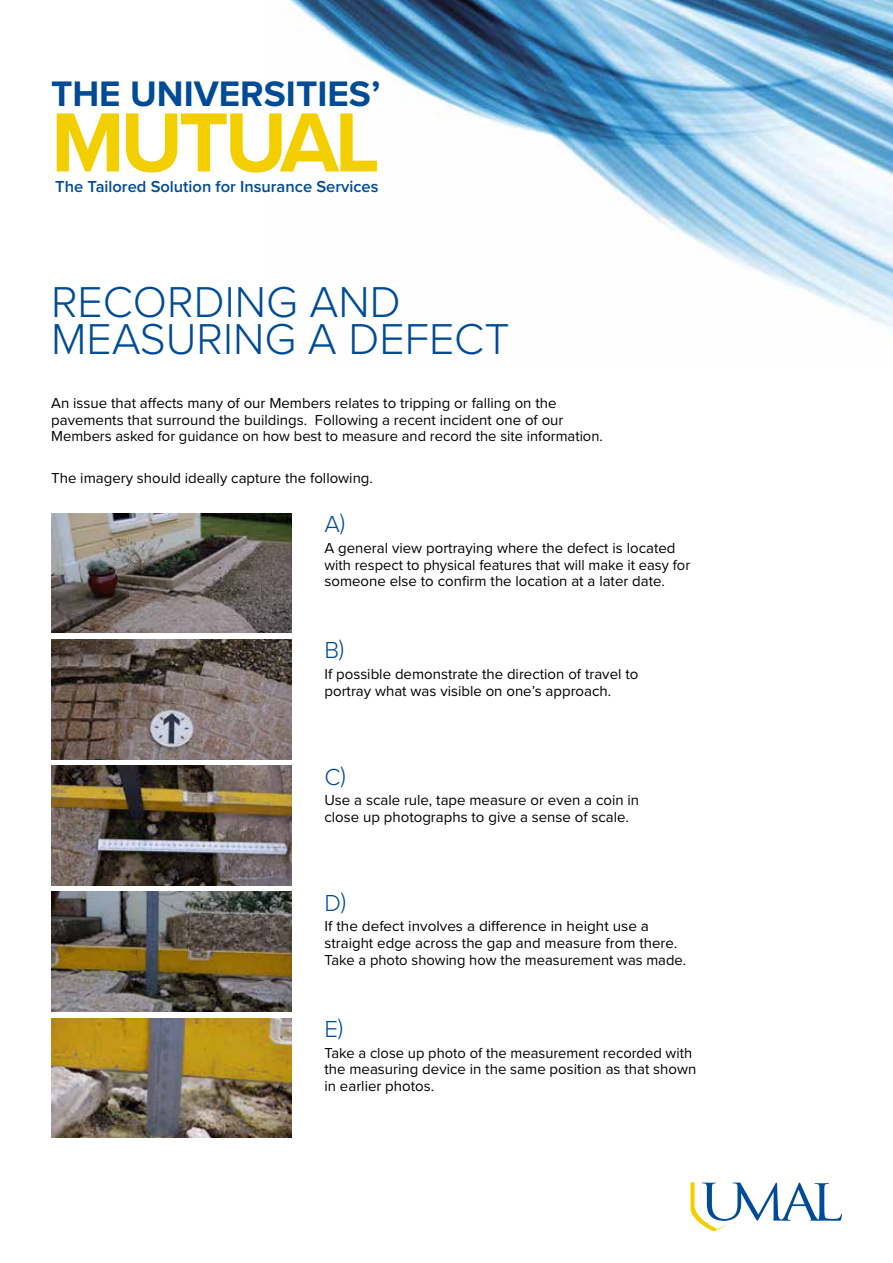
<style>
.page{position:relative;width:893px;height:1263px;background:#fff}
.page>*{position:absolute;margin:0;border:0;box-sizing:border-box;transform-origin:0 0}
.t1{font:700 87px "Proxima Nova";letter-spacing:-.05em;color:#f4cf00}
.t2{font:300 44.85px/36.9px "Proxima Nova";color:#004b96}
.t3{font:700 36.75px "Proxima Nova";color:#004b96}
.t4{font:300 24px "Proxima Nova";color:#004b96}
.t5{font:600 16.5px "Proxima Nova";color:#004b96}
.t6{font:15px/16.5px "Proxima Nova";color:#000}
</style>
<div class="page">
<img style="left:289px;top:0;width:604px;height:332px">
<svg style="left:690px;top:1182px;width:152px;height:49px"></svg>
<img style="left:51px;top:765px;width:240px;height:120px">
<img style="left:51px;top:892px;width:240px;height:119px">
<img style="left:51px;top:639px;width:240px;height:120px">
<img style="left:51px;top:513px;width:240px;height:120px">
<img style="left:51px;top:1018px;width:240px;height:120px">
<h3 class="t3" style="left:51px;top:71px;width:331px">THE UNIVERSITIES’</h3>
<h1 class="t1" style="left:51px;top:91px;width:330px">MUTUAL</h1>
<p class="t5" style="left:55px;top:177px;width:325px">The Tailored Solution for Insurance Services</p>
<h2 class="t2" style="left:51px;top:284px;width:460px">RECORDING AND<br>MEASURING A DEFECT</h2>
<p class="t6" style="left:51px;top:395px;width:553px">An issue that affects many of our Members relates to tripping or falling on the pavements that surround the buildings. Following a recent incident one of our<br>Members asked for guidance on how best to measure and record the site information.</p>
<p class="t6" style="left:51px;top:470px;width:323px">The imagery should ideally capture the following.</p>
<h3 class="t4" style="left:324px;top:510px;width:22px">A)</h3>
<p class="t6" style="left:324px;top:540px;width:367px">A general view portraying where the defect is located with respect to physical features that will make it easy for someone else to confirm the location at a later date.</p>
<h3 class="t4" style="left:324px;top:636px;width:21px">B)</h3>
<p class="t6" style="left:324px;top:666px;width:315px">If possible demonstrate the direction of travel to portray what was visible on one’s approach.</p>
<h3 class="t4" style="left:324px;top:762px;width:23px">C)</h3>
<p class="t6" style="left:324px;top:792px;width:316px">Use a scale rule, tape measure or even a coin in close up photographs to give a sense of scale.</p>
<h3 class="t4" style="left:324px;top:888px;width:23px">D)</h3>
<p class="t6" style="left:324px;top:918px;width:363px">If the defect involves a difference in height use a straight edge across the gap and measure from there.<br>Take a photo showing how the measurement was made.</p>
<h3 class="t4" style="left:324px;top:1015px;width:20px">E)</h3>
<p class="t6" style="left:324px;top:1045px;width:373px">Take a close up photo of the measurement recorded with the measuring device in the same position as that shown in earlier photos.</p>
</div>
